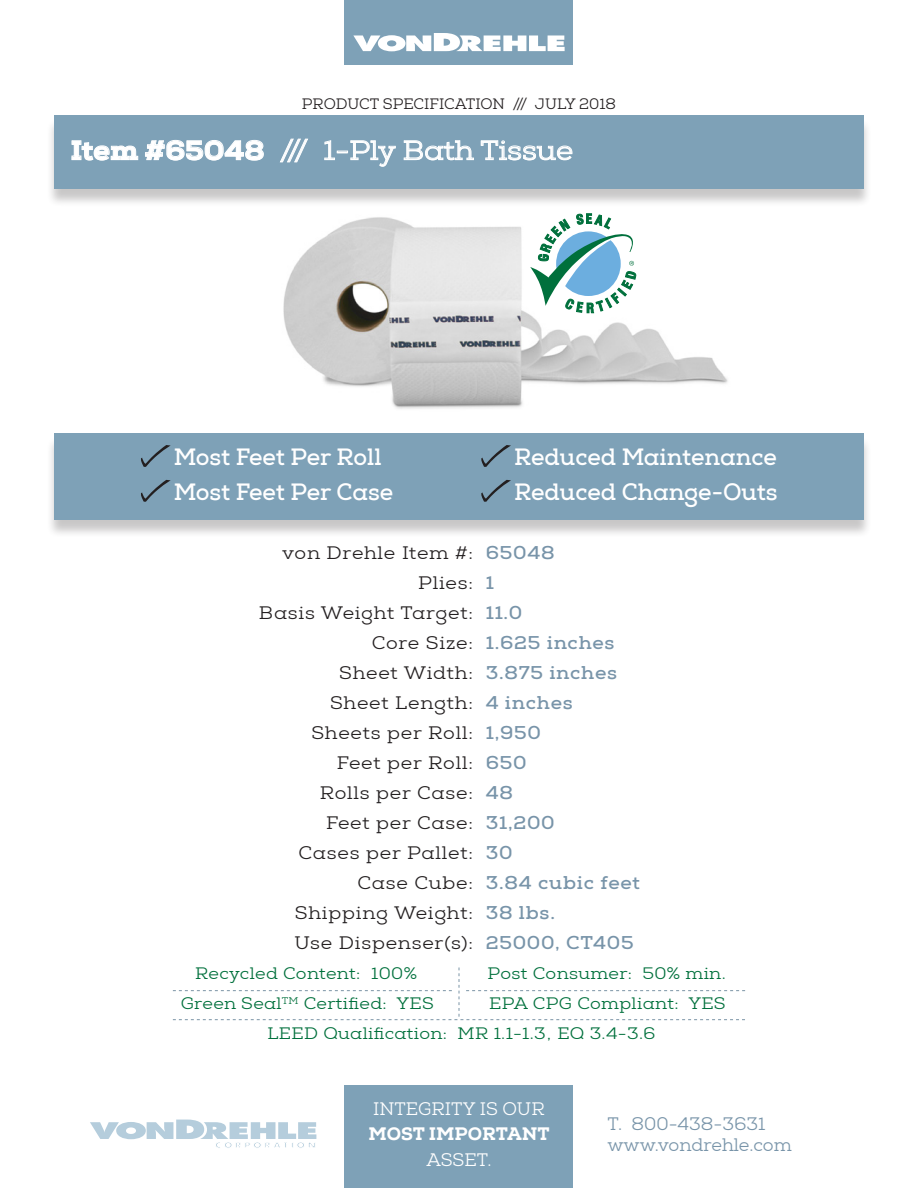
<style>
.page{position:relative;width:918px;height:1188px;background:#fff}
.page>*{position:absolute;margin:0;border:0;box-sizing:border-box;transform-origin:0 0}
.t1{font:27px "Nexa Slab";color:#fff;scale:1.08 1}
.t2{font:700 22.95px "Nexa Slab";color:#fff}
.t3{font:18px "Nexa Slab";letter-spacing:.04em;color:#231f20;scale:1.08 1}
.t4{font:700 18px "Nexa Slab";letter-spacing:.04em;color:#7894a9;scale:1.08 1}
.t5{font:18px "Nexa Slab";color:#7894a9}
.t6{font:18px "Nexa Slab";color:#fff}
.t7{font:800 18px "Nexa Slab";color:#fff}
.t8{font:16.5px "Nexa Slab";letter-spacing:.02em;color:#00703c;scale:1.08 1}
.t9{font:15px "Nexa Slab";color:#231f20}
.s1{font-weight:800}
</style>
<div class="page">
<img style="left:283px;top:217px;width:445px;height:192px">
<div style="left:345px;top:0;width:228px;height:64px;background:#7ea1b7"></div>
<svg style="left:353px;top:33px;width:212px;height:18px"></svg>
<div style="left:345px;top:1086px;width:228px;height:102px;background:#7ea1b7"></div>
<div style="left:46px;top:118px;width:826px;height:89px;background:#231f20;opacity:.25"></div>
<div style="left:54px;top:116px;width:810px;height:73px;background:#7ea1b7"></div>
<svg style="left:71px;top:140px;width:67px;height:21px"></svg>
<svg style="left:145px;top:140px;width:119px;height:21px"></svg>
<svg style="left:280px;top:138px;width:28px;height:25px"></svg>
<svg style="left:324px;top:140px;width:72px;height:27px"></svg>
<svg style="left:403px;top:140px;width:71px;height:21px"></svg>
<svg style="left:481px;top:140px;width:92px;height:21px"></svg>
<svg style="left:90px;top:1120px;width:226px;height:28px"></svg>
<div style="left:46px;top:436px;width:826px;height:102px;background:#231f20;opacity:.25"></div>
<div style="left:54px;top:434px;width:810px;height:86px;background:#7ea1b7"></div>
<svg style="left:141px;top:445px;width:30px;height:22px"></svg>
<svg style="left:481px;top:445px;width:30px;height:22px"></svg>
<svg style="left:481px;top:480px;width:30px;height:22px"></svg>
<svg style="left:141px;top:480px;width:30px;height:22px"></svg>
<svg style="left:173px;top:968px;width:572px;height:52px"></svg>
<svg style="left:530px;top:213px;width:107px;height:100px"></svg>
<p class="t9" style="left:302px;top:95px;width:316px">PRODUCT SPECIFICATION /// JULY 2018</p>
<p class="t1" style="left:70px;top:134px;width:467px"><span class="s1">Item #65048</span> /// 1-Ply Bath Tissue</p>
<p class="t2" style="left:174px;top:443px;width:209px">Most Feet Per Roll</p>
<p class="t2" style="left:514px;top:443px;width:264px">Reduced Maintenance</p>
<p class="t2" style="left:174px;top:478px;width:221px">Most Feet Per Case</p>
<p class="t2" style="left:514px;top:478px;width:265px">Reduced Change-Outs</p>
<p class="t3" style="left:282px;top:542px;width:178px">von Drehle Item #:</p>
<p class="t3" style="left:418px;top:572px;width:52px">Plies:</p>
<p class="t3" style="left:259px;top:602px;width:200px">Basis Weight Target:</p>
<p class="t3" style="left:372px;top:632px;width:95px">Core Size:</p>
<p class="t3" style="left:339px;top:662px;width:125px">Sheet Width:</p>
<p class="t3" style="left:330px;top:692px;width:134px">Sheet Length:</p>
<p class="t3" style="left:311px;top:722px;width:151px">Sheets per Roll:</p>
<p class="t3" style="left:337px;top:752px;width:127px">Feet per Roll:</p>
<p class="t3" style="left:320px;top:782px;width:143px">Rolls per Case:</p>
<p class="t3" style="left:326px;top:812px;width:138px">Feet per Case:</p>
<p class="t3" style="left:299px;top:842px;width:163px">Cases per Pallet:</p>
<p class="t3" style="left:358px;top:872px;width:108px">Case Cube:</p>
<p class="t3" style="left:295px;top:902px;width:166px">Shipping Weight:</p>
<p class="t3" style="left:294px;top:932px;width:167px">Use Dispenser(s):</p>
<p class="t4" style="left:486px;top:542px;width:65px">65048</p>
<p class="t4" style="left:486px;top:572px;width:9px">1</p>
<p class="t4" style="left:486px;top:602px;width:35px">11.0</p>
<p class="t4" style="left:486px;top:632px;width:121px">1.625 inches</p>
<p class="t4" style="left:486px;top:662px;width:123px">3.875 inches</p>
<p class="t4" style="left:486px;top:692px;width:82px">4 inches</p>
<p class="t4" style="left:486px;top:722px;width:53px">1,950</p>
<p class="t4" style="left:486px;top:752px;width:39px">650</p>
<p class="t4" style="left:486px;top:782px;width:27px">48</p>
<p class="t4" style="left:486px;top:812px;width:65px">31,200</p>
<p class="t4" style="left:486px;top:842px;width:26px">30</p>
<p class="t4" style="left:486px;top:872px;width:144px">3.84 cubic feet</p>
<p class="t4" style="left:486px;top:902px;width:66px">38 lbs.</p>
<p class="t4" style="left:486px;top:932px;width:138px">25000, CT405</p>
<p class="t8" style="left:195px;top:964px;width:207px">Recycled Content: 100%</p>
<p class="t8" style="left:488px;top:964px;width:222px">Post Consumer: 50% min.</p>
<p class="t8" style="left:181px;top:994px;width:236px">Green Seal<sup>TM</sup> Certified: YES</p>
<p class="t8" style="left:489px;top:994px;width:220px">EPA CPG Compliant: YES</p>
<p class="t8" style="left:267px;top:1024px;width:361px">LEED Qualification: MR 1.1-1.3, EQ 3.4-3.6</p>
<p class="t6" style="left:373px;top:1098px;width:173px">INTEGRITY IS OUR</p>
<p class="t7" style="left:369px;top:1123px;width:183px">MOST IMPORTANT</p>
<p class="t6" style="left:427px;top:1149px;width:66px">ASSET.</p>
<p class="t5" style="left:608px;top:1113px;width:159px">T. 800-438-3631</p>
<p class="t5" style="left:608px;top:1134px;width:186px">www.vondrehle.com</p>
</div>
